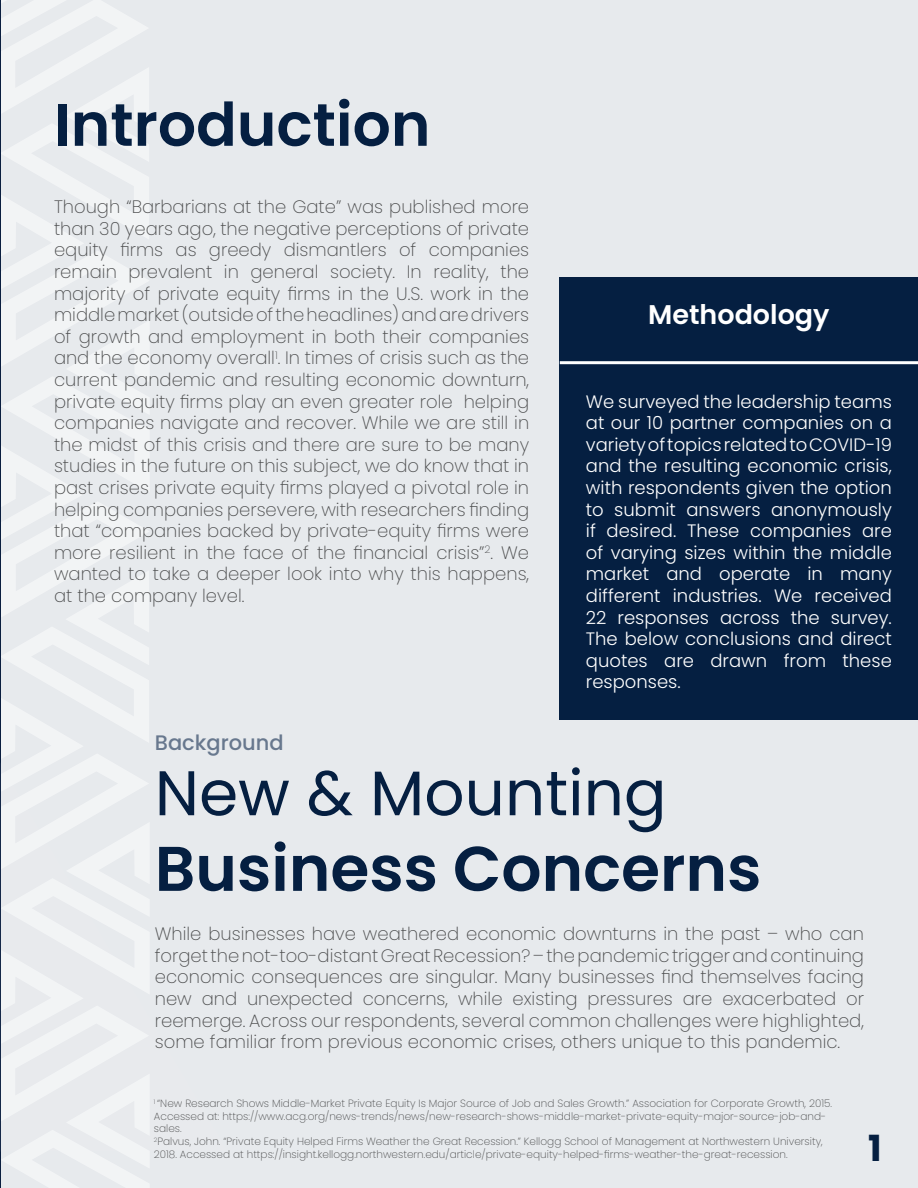
<style>
.page{position:relative;width:918px;height:1188px;background:#fff}
.page>*{position:absolute;margin:0;border:0;box-sizing:border-box;transform-origin:0 0}
.t1{font:600 63px/75.6px "Poppins";color:#051f41}
.t2{font:600 60px "Poppins";color:#051f41}
.t3{font:700 36px "Poppins";color:#051f41}
.t4{font:600 27px "Poppins";color:#fff}
.t5{font:500 21px "Poppins";color:#68788e}
.t6{font:200 18px/21.6px "Poppins";color:#4b4c4d;text-align:justify}
.t7{font:300 18px/21.6px "Poppins";color:#fff;text-align:justify}
.t8{font:200 10.5px/12.6px "Poppins";color:#4b4c4d}
.s1{font-weight:400}
</style>
<div class="page">
<div style="left:0;top:1px;width:918px;height:1187px;background:#e7eaed"></div>
<svg style="left:0;top:0;width:150px;height:1188px"></svg>
<svg style="left:0;top:350px;width:150px;height:802px"></svg>
<div style="left:560px;top:277px;width:358px;height:442px;background:#051f41"></div>
<hr style="left:560px;top:361px;width:358px;height:3px;background:#fff">
<p class="t2" style="left:54px;top:90px;width:378px">Introduction</p>
<p class="t6" style="left:54px;top:196px;width:477px">Though “Barbarians at the Gate” was published more than 30 years ago, the negative perceptions of private equity firms as greedy dismantlers of companies remain prevalent in general society. In reality, the majority of private equity firms in the U.S. work in the middle market (outside of the headlines) and are drivers of growth and employment in both their companies and the economy overall<sup>1</sup>. In times of crisis such as the current pandemic and resulting economic downturn, private equity firms play an even greater role helping companies navigate and recover. While we are still in the midst of this crisis and there are sure to be many studies in the future on this subject, we do know that in past crises private equity firms played a pivotal role in helping companies persevere, with researchers finding that “companies backed by private-equity firms were more resilient in the face of the financial crisis”<sup>2</sup>. We wanted to take a deeper look into why this happens, at the company level.</p>
<p class="t5" style="left:155px;top:731px;width:130px">Background</p>
<p class="t4" style="left:648px;top:299px;width:183px">Methodology</p>
<p class="t7" style="left:586px;top:391px;width:308px">We surveyed the leadership teams at our 10 partner companies on a variety of topics related to COVID-19 and the resulting economic crisis, with respondents given the option to submit answers anonymously if desired. These companies are of varying sizes within the middle market and operate in many different industries. We received 22 responses across the survey.<br>The below conclusions and direct quotes are drawn from these responses.</p>
<p class="t1" style="left:155px;top:756px;width:608px"><span class="s1">New &amp; Mounting<br></span>Business Concerns</p>
<p class="t6" style="left:155px;top:923px;width:711px">While businesses have weathered economic downturns in the past – who can forget the not-too-distant Great Recession? – the pandemic trigger and continuing economic consequences are singular. Many businesses find themselves facing new and unexpected concerns, while existing pressures are exacerbated or reemerge. Across our respondents, several common challenges were highlighted, some familiar from previous economic crises, others unique to this pandemic.</p>
<p class="t8" style="left:154px;top:1097px;width:680px"><sup>1</sup> “New Research Shows Middle-Market Private Equity Is Major Source of Job and Sales Growth.” Association for Corporate Growth, 2015.<br>Accessed at: https://www.acg.org/news-trends/news/new-research-shows-middle-market-private-equity-major-source-job-and&shy;sales.</p>
<p class="t8" style="left:154px;top:1135px;width:670px"><sup>2</sup>Palvus, John. “Private Equity Helped Firms Weather the Great Recession.” Kellogg School of Management at Northwestern University,<br>2018. Accessed at https://insight.kellogg.northwestern.edu/article/private-equity-helped-firms-weather-the-great-recession.</p>
<p class="t3" style="left:868px;top:1128px;width:15px">1</p>
</div>
